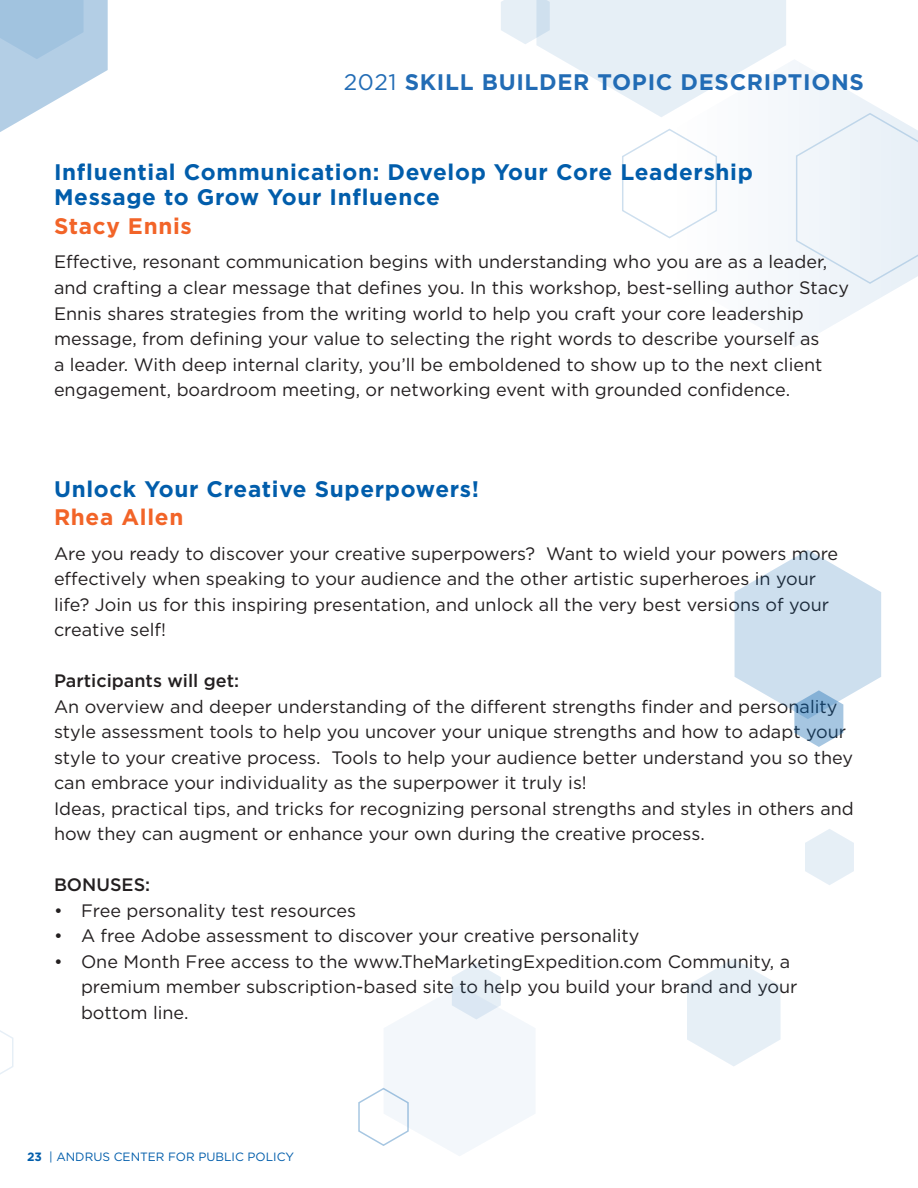
<style>
.page{position:relative;width:918px;height:1188px;background:#fff}
.page>*{position:absolute;margin:0;border:0;box-sizing:border-box;transform-origin:0 0}
.t1{font:700 22.5px/25.5px "Gotham";letter-spacing:.03em;color:#015dab}
.t2{font:700 22.5px "Gotham";letter-spacing:.03em;color:#226cb5}
.t3{font:700 22.5px "Gotham";letter-spacing:.03em;color:#f26428}
.t4{font:18px/25.5px "Gotham";color:#231f20}
.t5{font:500 18px "Gotham";color:#231f20}
.t6{font:12px "Gotham";color:#015dab}
.s1{font-weight:400}
.s2{font-weight:700}
</style>
<div class="page">
<svg style="left:0;top:0;width:108px;height:132px"></svg>
<svg style="left:779px;top:60px;width:123px;height:287px;fill:#f4f8fb"></svg>
<svg style="left:622px;top:129px;width:95px;height:110px"></svg>
<svg style="left:501px;top:0;width:285px;height:117px"></svg>
<div style="left:795px;top:112px;width:123px;height:173px;background:#edf3f9"></div>
<svg style="left:735px;top:550px;width:146px;height:197px"></svg>
<svg style="left:805px;top:829px;width:49px;height:56px"></svg>
<svg style="left:358px;top:963px;width:177px;height:193px"></svg>
<svg style="left:687px;top:959px;width:94px;height:107px"></svg>
<svg style="left:0;top:1030px;width:14px;height:45px"></svg>
<p class="t2" style="left:344px;top:67px;width:522px"><span class="s1">2021</span> SKILL BUILDER TOPIC DESCRIPTIONS</p>
<p class="t1" style="left:54px;top:159px;width:700px">Influential Communication: Develop Your Core Leadership<br>Message to Grow Your Influence</p>
<p class="t3" style="left:54px;top:211px;width:139px">Stacy Ennis</p>
<p class="t4" style="left:54px;top:249px;width:797px">Efective, resonant communication begins with understanding who you are as a leader, and crafting a clear message that defnes you. In this workshop, best-selling author Stacy Ennis shares strategies from the writing world to help you craft your core leadership message, from defning your value to selecting the right words to describe yourself as<br>a leader. With deep internal clarity, you’ll be emboldened to show up to the next client engagement, boardroom meeting, or networking event with grounded confdence.</p>
<p class="t1" style="left:54px;top:476px;width:427px">Unlock Your Creative Superpowers!</p>
<p class="t3" style="left:54px;top:502px;width:131px">Rhea Allen</p>
<p class="t4" style="left:54px;top:540px;width:786px">Are you ready to discover your creative superpowers? Want to wield your powers more efectively when speaking to your audience and the other artistic superheroes in your life? Join us for this inspiring presentation, and unlock all the very best versions of your creative self!</p>
<p class="t5" style="left:54px;top:669px;width:187px">Participants will get:</p>
<p class="t4" style="left:54px;top:693px;width:801px">An overview and deeper understanding of the diferent strengths fnder and personality style assessment tools to help you uncover your unique strengths and how to adapt your style to your creative process. Tools to help your audience better understand you so they can embrace your individuality as the superpower it truly is!<br>Ideas, practical tips, and tricks for recognizing personal strengths and styles in others and how they can augment or enhance your own during the creative process.</p>
<p class="t5" style="left:54px;top:873px;width:98px">BONUSES:</p>
<p class="t4" style="left:54px;top:897px;width:304px">• Free personality test resources</p>
<p class="t4" style="left:54px;top:923px;width:587px">• A free Adobe assessment to discover your creative personality</p>
<p class="t4" style="left:81px;top:948px;width:718px;text-indent:-27px">• One Month Free access to the www.TheMarketingExpedition.com Community, a premium member subscription-based site to help you build your brand and your bottom line.</p>
<p class="t6" style="left:27px;top:1150px;width:269px"><span class="s2">23</span> | ANDRUS CENTER FOR PUBLIC POLICY</p>
</div>
